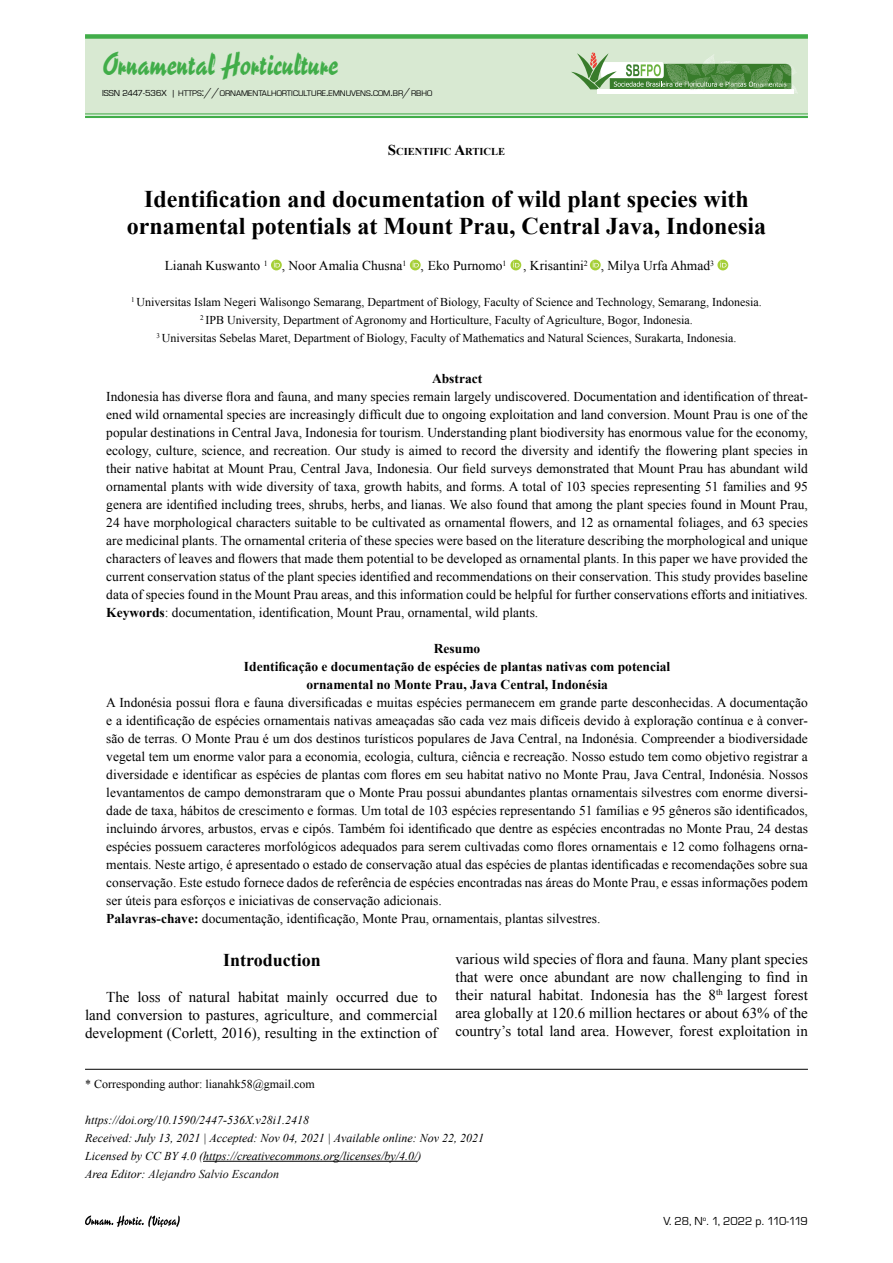
<style>
.page{position:relative;width:893px;height:1263px;background:#fff}
.page>*{position:absolute;margin:0;border:0;box-sizing:border-box;transform-origin:0 0}
.t1{font:29.25px "Reporter Two";color:#41ad49}
.t2{font:700 24px/27px "Times New Roman";color:#000;text-align:center}
.t3{font:700 18px "Times New Roman";color:#000}
.t4{font:15px/18px "Times New Roman";color:#000;text-align:justify}
.t5{font:13.5px/18px "Times New Roman";color:#000;text-align:justify}
.t6{font:700 13.5px/18px "Times New Roman";color:#000;text-align:center}
.t7{font:12px/18px "Times New Roman";color:#000;text-align:center}
.t8{font:italic 12px/18px "Times New Roman";color:#000}
.t9{font:12px "Eurostar";letter-spacing:-.05em;color:#000}
.t10{font:700 10.5px "Times New Roman";color:#000}
.t11{font:8.4px "Eurostar";color:#000}
.s1{font-size:9px}
.s2{font-size:12px}
.s3{font-size:15px}
.s4{font-weight:700}
.s5{color:#111}
</style>
<div class="page">
<svg style="left:85px;top:1215px;width:95px;height:12px"></svg>
<hr style="left:203px;top:1161px;width:214px;height:1px;background:#000">
<hr style="left:85px;top:1069px;width:723px;height:1px;background:#000">
<div style="left:85px;top:36px;width:723px;height:78px;background:#d8e9d2"></div>
<div style="left:85px;top:34px;width:723px;height:5px;background:#41ad49"></div>
<hr style="left:85px;top:114px;width:723px;height:1px;background:#41ad49">
<hr style="left:85px;top:116px;width:723px;height:2px;background:#41ad49">
<div style="left:598px;top:89px;width:196px;height:5px;background:#fff"></div>
<svg style="left:571px;top:52px;width:226px;height:39px"></svg>
<img style="left:669px;top:68px;width:14px;height:5px">
<img style="left:755px;top:68px;width:23px;height:4px">
<svg style="left:271px;top:260px;width:11px;height:10px"></svg>
<svg style="left:274px;top:262px;width:6px;height:5px"></svg>
<svg style="left:410px;top:260px;width:11px;height:10px"></svg>
<svg style="left:413px;top:262px;width:6px;height:5px"></svg>
<svg style="left:510px;top:260px;width:11px;height:10px"></svg>
<svg style="left:513px;top:262px;width:6px;height:5px"></svg>
<svg style="left:590px;top:260px;width:11px;height:10px"></svg>
<svg style="left:593px;top:262px;width:6px;height:5px"></svg>
<svg style="left:717px;top:260px;width:11px;height:10px"></svg>
<svg style="left:720px;top:262px;width:6px;height:5px"></svg>
<h1 class="t1" style="left:102px;top:45px;width:238px">Ornamental Horticulture</h1>
<p class="t11" style="left:102px;top:88px;width:332px"><span class="s1">ISSN 2447-536X |</span> HTTPS<span class="s2">://</span>ORNAMENTALHORTICULTURE<span class="s2">.</span>EMNUVENS<span class="s2">.</span>COM<span class="s2">.</span>BR<span class="s2">/</span>RBHO</p>
<p class="t10" style="left:388px;top:144px;width:119px"><span class="s3">S</span>CIENTIFIC <span class="s3">A</span>RTICLE</p>
<h2 class="t2" style="left:127px;top:185px;width:641px">Identification and documentation of wild plant species with ornamental potentials at Mount Prau, Central Java, Indonesia</h2>
<p class="t5" style="left:165px;top:257px;width:551px">Lianah Kuswanto <sup>1</sup> , Noor Amalia Chusna<sup>1</sup> , Eko Purnomo<sup>1</sup> , Krisantini<sup>2</sup> , Milya Urfa Ahmad<sup>3</sup></p>
<p class="t7" style="left:131px;top:293px;width:632px"><sup>1</sup> Universitas Islam Negeri Walisongo Semarang, Department of Biology, Faculty of Science and Technology, Semarang, Indonesia.<br><sup>2</sup> IPB University, Department of Agronomy and Horticulture, Faculty of Agriculture, Bogor, Indonesia.<br><sup>3</sup> Universitas Sebelas Maret, Department of Biology, Faculty of Mathematics and Natural Sciences, Surakarta, Indonesia.</p>
<p class="t6" style="left:432px;top:369px;width:52px">Abstract</p>
<p class="t5" style="left:106px;top:388px;width:703px">Indonesia has diverse flora and fauna, and many species remain largely undiscovered. Documentation and identification of threat&shy;ened wild ornamental species are increasingly difficult due to ongoing exploitation and land conversion. Mount Prau is one of the popular destinations in Central Java, Indonesia for tourism. Understanding plant biodiversity has enormous value for the economy, ecology, culture, science, and recreation. Our study is aimed to record the diversity and identify the flowering plant species in their native habitat at Mount Prau, Central Java, Indonesia. Our field surveys demonstrated that Mount Prau has abundant wild ornamental plants with wide diversity of taxa, growth habits, and forms. A total of 103 species representing 51 families and 95 genera are identified including trees, shrubs, herbs, and lianas. We also found that among the plant species found in Mount Prau, 24 have morphological characters suitable to be cultivated as ornamental flowers, and 12 as ornamental foliages, and 63 species are medicinal plants. The ornamental criteria of these species were based on the literature describing the morphological and unique characters of leaves and flowers that made them potential to be developed as ornamental plants. In this paper we have provided the current conservation status of the plant species identified and recommendations on their conservation. This study provides baseline data of species found in the Mount Prau areas, and this information could be helpful for further conservations efforts and initiatives.<br><span class="s4">Keywords</span>: documentation, identification, Mount Prau, ornamental, wild plants.</p>
<p class="t6" style="left:244px;top:639px;width:428px">Resumo<br>Identificação e documentação de espécies de plantas nativas com potencial ornamental no Monte Prau, Java Central, Indonésia</p>
<p class="t5" style="left:106px;top:694px;width:703px;text-align:left">A Indonésia possui flora e fauna diversificadas e muitas espécies permanecem em grande parte desconhecidas. A documentação e a identificação de espécies ornamentais nativas ameaçadas são cada vez mais difíceis devido à exploração contínua e à conver&shy;são de terras. O Monte Prau é um dos destinos turísticos populares de Java Central, na Indonésia. Compreender a biodiversidade vegetal tem um enorme valor para a economia, ecologia, cultura, ciência e recreação. Nosso estudo tem como objetivo registrar a diversidade e identificar as espécies de plantas com flores em seu habitat nativo no Monte Prau, Java Central, Indonésia. Nossos levantamentos de campo demonstraram que o Monte Prau possui abundantes plantas ornamentais silvestres com enorme diversi&shy;dade de taxa, hábitos de crescimento e formas. Um total de 103 espécies representando 51 famílias e 95 gêneros são identificados, incluindo árvores, arbustos, ervas e cipós. Também foi identificado que dentre as espécies encontradas no Monte Prau, 24 destas espécies possuem caracteres morfológicos adequados para serem cultivadas como flores ornamentais e 12 como folhagens orna&shy;mentais. Neste artigo, é apresentado o estado de conservação atual das espécies de plantas identificadas e recomendações sobre sua conservação. Este estudo fornece dados de referência de espécies encontradas nas áreas do Monte Prau, e essas informações podem ser úteis para esforços e iniciativas de conservação adicionais.<br><span class="s4">Palavras-chave:</span> documentação, identificação, Monte Prau, ornamentais, plantas silvestres.</p>
<h3 class="t3" style="left:223px;top:947px;width:99px">Introduction</h3>
<p class="t4" style="left:85px;top:988px;width:354px;text-indent:21px">The loss of natural habitat mainly occurred due to land conversion to pastures, agriculture, and commercial development (Corlett, 2016), resulting in the extinction of</p>
<p class="t4" style="left:455px;top:950px;width:354px">various wild species of flora and fauna. Many plant species that were once abundant are now challenging to find in their natural habitat. Indonesia has the 8<sup>th</sup> largest forest area globally at 120.6 million hectares or about 63% of the country’s total land area. However, forest exploitation in</p>
<p class="t7" style="left:85px;top:1075px;width:231px">* Corresponding author: lianahk58@gmail.com</p>
<p class="t8" style="left:85px;top:1110px;width:401px">https://doi.org/10.1590/2447-536X.v28i1.2418<br>Received: July 13, 2021 | Accepted: Nov 04, 2021 | Available online: Nov 22, 2021<br>Licensed by CC BY 4.0 (https://creativecommons.org/licenses/by/4.0/)<br>Area Editor: <span class="s5">Alejandro Salvio Escandon</span></p>
<p class="t9" style="left:663px;top:1213px;width:146px">V. 28, N<sup>o</sup>. 1, 2022 p. 110-119</p>
</div>
